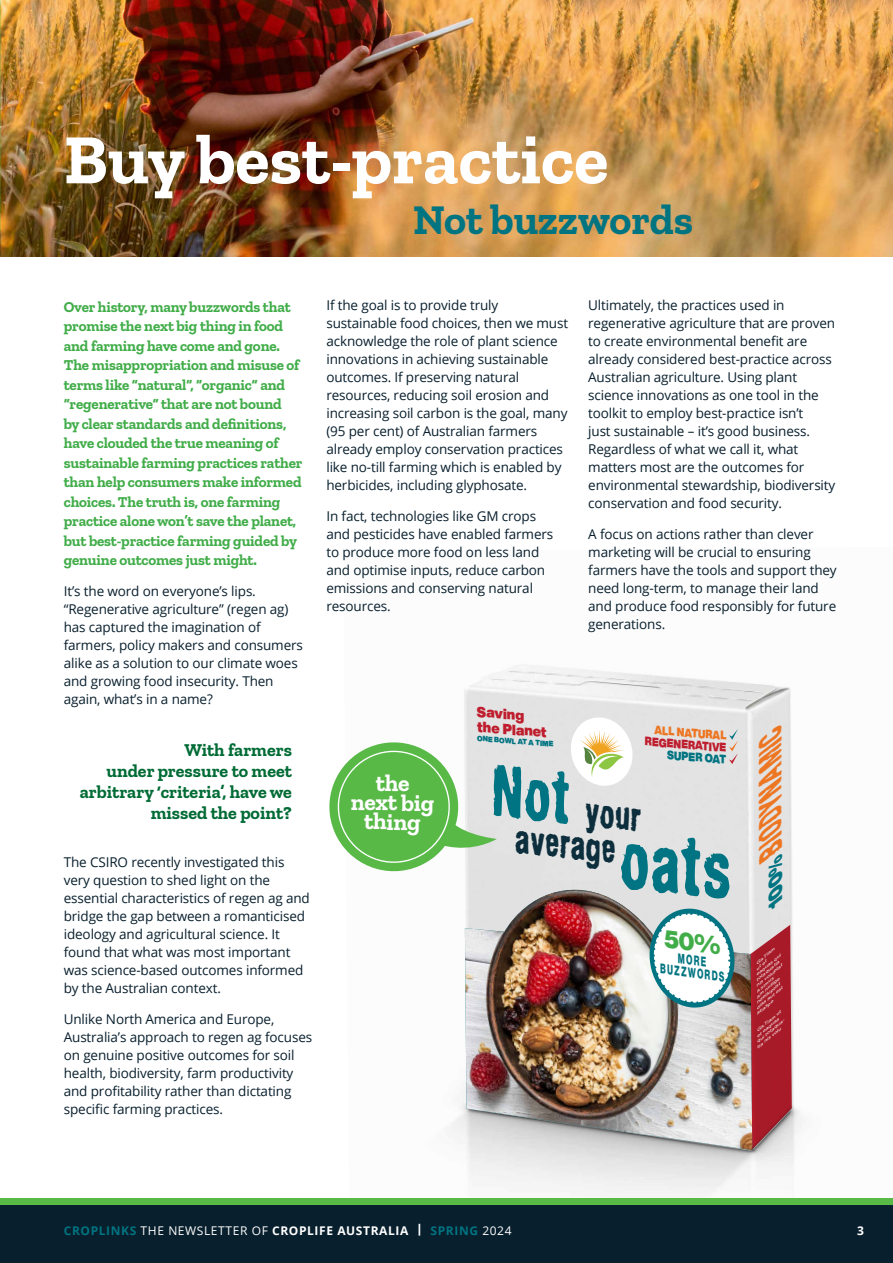
<style>
.page{position:relative;width:893px;height:1263px;background:#fff}
.page>*{position:absolute;margin:0;border:0;box-sizing:border-box;transform-origin:0 0}
.t1{font:72.3px "Army Chalk";color:#007482;scale:.78 1}
.t2{font:700 70.5px "Zilla Slab";color:#fff}
.t3{font:700 42px "Zilla Slab";color:#007481}
.t4{font:36.15px/34.3px "Army Chalk";color:#0c2e3d;text-align:center;scale:.78 1}
.t5{font:italic 28.95px "Army Chalk";color:#ed7623;scale:.78 1}
.Body{font:700 23.55px/19px "Zilla Slab";color:#fff;text-align:center}
.Body-2{font:700 18px/21px "Zilla Slab";color:#006b35;text-align:right}
.Body-3{font:700 15px/19.5px "Zilla Slab";letter-spacing:-.01em;color:#41ad49}
.t6{font:900 14.55px/15.1px "Helvetica Now Display";color:#be1e2d;scale:.95 1}
.Body-4{font:13.5px/18px "Open Sans";letter-spacing:-.01em;color:#081f2d}
.t7{font:800 13.5px/12px "Helvetica Now Text";color:#007481;text-align:center;scale:.62 1}
.t8{font:12px "Open Sans";letter-spacing:.05em;color:#fff}
.t9{font:900 12px/12px "Helvetica Now Display";color:#be1e2d;text-align:right;scale:.86 1}
.t10{font:700 12px "Open Sans";color:#fff}
.t11{font:900 7.5px "Helvetica Now Display";color:#007481;scale:.95 1}
.t12{font:italic 3.6px "Helvetica Now Text";color:#fff;scale:1.7 1}
.s1{color:#ed7623}
.s2{color:#007481}
.s3{font-size:65.1px;color:#007482}
.s4{font-family:"Helvetica Now Display";font-weight:900;font-size:18.75px;color:#007481}
.s5{font-weight:700;color:#007481}
.s6{font-weight:700}
.s7{font-weight:800}
</style>
<div class="page">
<img style="left:450px;top:664px;width:352px;height:531px">
<img style="left:465px;top:890px;width:287px;height:260px">
<svg style="left:750px;top:925px;width:42px;height:224px"></svg>
<svg style="left:570px;top:715px;width:64px;height:73px"></svg>
<svg style="left:329px;top:733px;width:168px;height:147px"></svg>
<img style="left:0;top:0;width:893px;height:257px">
<div style="left:0;top:1201px;width:893px;height:62px;background:#081f2d"></div>
<img style="left:0;top:0;width:1px;height:230px">
<div style="left:0;top:1198px;width:893px;height:7px;background:#58b947"></div>
<svg style="left:729px;top:729px;width:9px;height:35px"></svg>
<svg style="left:649px;top:906px;width:86px;height:104px"></svg>
<p class="t2" style="left:64px;top:119px;width:546px">Buy best-practice</p>
<p class="t3" style="left:413px;top:195px;width:281px">Not buzzwords</p>
<p class="Body-3" style="left:64px;top:297px;width:240px">Over history, many buzzwords that promise the next big thing in food and farming have come and gone.<br>The misappropriation and misuse of terms like “natural”, “organic” and “regenerative” that are not bound<br>by clear standards and definitions, have clouded the true meaning of sustainable farming practices rather than help consumers make informed choices. The truth is, one farming practice alone won’t save the planet, but best-practice farming guided by genuine outcomes just might.</p>
<p class="Body-4" style="left:64px;top:582px;width:241px">It’s the word on everyone’s lips. “Regenerative agriculture” (regen ag) has captured the imagination of farmers, policy makers and consumers alike as a solution to our climate woes and growing food insecurity. Then again, what’s in a name?</p>
<p class="Body-2" style="left:80px;top:739px;width:214px">With farmers<br>under pressure to meet arbitrary ‘criteria’, have we missed the point?</p>
<p class="Body-4" style="left:64px;top:853px;width:248px">The CSIRO recently investigated this very question to shed light on the essential characteristics of regen ag and bridge the gap between a romanticised ideology and agricultural science. It found that what was most important was science-based outcomes informed by the Australian context.</p>
<p class="Body-4" style="left:64px;top:1010px;width:250px">Unlike North America and Europe, Australia’s approach to regen ag focuses on genuine positive outcomes for soil health, biodiversity, farm productivity and profitability rather than dictating specific farming practices.</p>
<p class="Body-4" style="left:326px;top:296px;width:243px">If the goal is to provide truly sustainable food choices, then we must acknowledge the role of plant science innovations in achieving sustainable outcomes. If preserving natural resources, reducing soil erosion and increasing soil carbon is the goal, many (95 per cent) of Australian farmers already employ conservation practices like no-till farming which is enabled by herbicides, including glyphosate.</p>
<p class="Body-4" style="left:326px;top:507px;width:228px">In fact, technologies like GM crops and pesticides have enabled farmers to produce more food on less land and optimise inputs, reduce carbon emissions and conserving natural resources.</p>
<p class="Body-4" style="left:588px;top:296px;width:249px">Ultimately, the practices used in regenerative agriculture that are proven to create environmental benefit are already considered best-practice across Australian agriculture. Using plant science innovations as one tool in the toolkit to employ best-practice isn’t<br>just sustainable – it’s good business.<br>Regardless of what we call it, what matters most are the outcomes for environmental stewardship, biodiversity conservation and food security.</p>
<p class="Body-4" style="left:588px;top:525px;width:250px">A focus on actions rather than clever marketing will be crucial to ensuring farmers have the tools and support they need long-term, to manage their land and produce food responsibly for future generations.</p>
<p class="Body" style="left:351px;top:773px;width:85px;rotate:1deg">the next big thing</p>
<p class="t6" style="left:478px;top:704px;width:76px;rotate:4deg">Saving the Planet</p>
<p class="t11" style="left:478px;top:733px;width:82px;rotate:4deg">ONE BOWL AT A TIME</p>
<p class="t9" style="left:647px;top:723px;width:97px;rotate:5deg"><span class="s1">ALL NATURAL<br></span>REGENERATIVE<br><span class="s2">SUPER OAT</span></p>
<p class="t4" style="left:496px;top:786px;width:193px;rotate:6deg"><span class="s3">Not</span> your average</p>
<p class="t1" style="left:628px;top:819px;width:147px;rotate:6deg">oats</p>
<p class="t7" style="left:663px;top:950px;width:107px;rotate:7deg">MORE<br>BUZZWORDS</p>
<p class="t5" style="left:754px;top:902px;width:267px;rotate:-90deg"><span class="s4">100%</span> BIODYNAMIC</p>
<p class="t12" style="left:754px;top:962px;width:15px;rotate:-40deg">Ga.Tiam</p>
<p class="t12" style="left:754px;top:973px;width:20px;rotate:-40deg">eaquas qui</p>
<p class="t12" style="left:754px;top:967px;width:9px;rotate:-40deg">ut et</p>
<p class="t12" style="left:754px;top:979px;width:19px;rotate:-40deg">totaquatia</p>
<p class="t12" style="left:754px;top:984px;width:21px;rotate:-40deg">nis voluptat</p>
<p class="t12" style="left:754px;top:990px;width:14px;rotate:-40deg">a simus</p>
<p class="t12" style="left:754px;top:995px;width:19px;rotate:-40deg">am nullige</p>
<p class="t12" style="left:754px;top:1001px;width:19px;rotate:-40deg">ndelluptist</p>
<p class="t12" style="left:755px;top:1007px;width:21px;rotate:-40deg">dias aut est</p>
<p class="t12" style="left:755px;top:1012px;width:14px;rotate:-40deg">atiaspe</p>
<p class="t12" style="left:755px;top:1029px;width:20px;rotate:-40deg">Ga.Tiam ut</p>
<p class="t12" style="left:755px;top:1035px;width:18px;rotate:-40deg">et eaquas</p>
<p class="t12" style="left:755px;top:1040px;width:22px;rotate:-40deg">qui totaqua-</p>
<p class="t12" style="left:755px;top:1046px;width:20px;rotate:-40deg">tia nis volu</p>
<p class="t8" style="left:64px;top:1222px;width:449px"><span class="s5">CROPLINKS</span> THE NEWSLETTER OF <span class="s6">CROPLIFE AUSTRALIA</span> <span class="s7">|</span> <span class="s5">SPRING</span> 2024</p>
<p class="t10" style="left:857px;top:1222px;width:8px">3</p>
</div>
